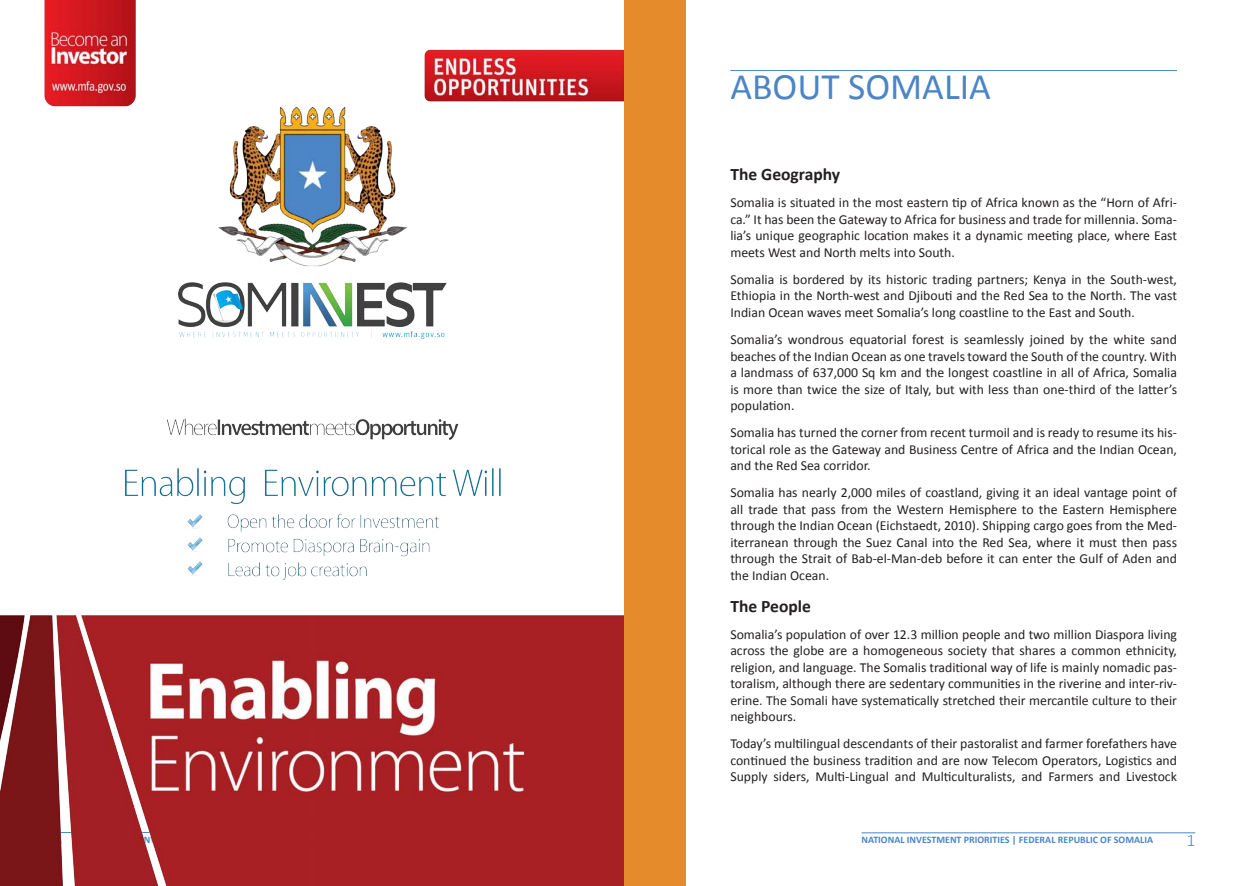
<style>
.page{position:relative;width:1248px;height:886px;background:#fff}
.page>*{position:absolute;margin:0;border:0;box-sizing:border-box;transform-origin:0 0}
.t1{font:37.5px "Calibri";color:#4b85c5}
.t2{font:700 17.5px "Calibri";color:#231f20}
.t3{font:300 17.5px "Calibri";color:#4b85c5}
.t4{font:13.75px/16.5px "Calibri";color:#231f20;text-align:justify}
.t5{font:700 10px "Calibri";color:#4b85c5}
</style>
<div class="page">
<hr style="left:861px;top:832px;width:334px;height:1px;background:#4b85c5">
<div style="left:624px;top:0;width:62px;height:886px;background:#e58b2b"></div>
<hr style="left:730px;top:70px;width:446px;height:1px;background:#4b85c5">
<img style="left:0;top:0;width:624px;height:886px">
<p class="t1" style="left:730px;top:61px;width:262px">ABOUT SOMALIA</p>
<p class="t2" style="left:730px;top:162px;width:111px">The Geography</p>
<p class="t4" style="left:730px;top:194px;width:448px">Somalia is situated in the most eastern tip of Africa known as the “Horn of Afri&shy;ca.” It has been the Gateway to Africa for business and trade for millennia. Soma&shy;lia’s unique geographic location makes it a dynamic meeting place, where East meets West and North melts into South.</p>
<p class="t4" style="left:730px;top:271px;width:448px">Somalia is bordered by its historic trading partners; Kenya in the South-west, Ethiopia in the North-west and Djibouti and the Red Sea to the North. The vast Indian Ocean waves meet Somalia’s long coastline to the East and South.</p>
<p class="t4" style="left:730px;top:331px;width:448px">Somalia’s wondrous equatorial forest is seamlessly joined by the white sand beaches of the Indian Ocean as one travels toward the South of the country. With a landmass of 637,000 Sq km and the longest coastline in all of Africa, Somalia is more than twice the size of Italy, but with less than one-third of the latter’s population.</p>
<p class="t4" style="left:730px;top:424px;width:448px">Somalia has turned the corner from recent turmoil and is ready to resume its his&shy;torical role as the Gateway and Business Centre of Africa and the Indian Ocean, and the Red Sea corridor.</p>
<p class="t4" style="left:730px;top:484px;width:448px">Somalia has nearly 2,000 miles of coastland, giving it an ideal vantage point of all trade that pass from the Western Hemisphere to the Eastern Hemisphere through the Indian Ocean (Eichstaedt, 2010). Shipping cargo goes from the Med&shy;iterranean through the Suez Canal into the Red Sea, where it must then pass through the Strait of Bab-el-Man-deb before it can enter the Gulf of Aden and the Indian Ocean.</p>
<p class="t2" style="left:730px;top:593px;width:82px">The People</p>
<p class="t4" style="left:730px;top:625px;width:448px">Somalia’s population of over 12.3 million people and two million Diaspora living across the globe are a homogeneous society that shares a common ethnicity, religion, and language. The Somalis traditional way of life is mainly nomadic pas&shy;toralism, although there are sedentary communities in the riverine and inter-riv&shy;erine. The Somali have systematically stretched their mercantile culture to their neighbours.</p>
<p class="t4" style="left:730px;top:735px;width:448px">Today’s multilingual descendants of their pastoralist and farmer forefathers have continued the business tradition and are now Telecom Operators, Logistics and Supply siders, Multi-Lingual and Multiculturalists, and Farmers and Livestock</p>
<p class="t5" style="left:861px;top:832px;width:293px">NATIONAL INVESTMENT PRIORITIES | FEDERAL REPUBLIC OF SOMALIA</p>
<p class="t3" style="left:1186px;top:829px;width:10px">1</p>
</div>
